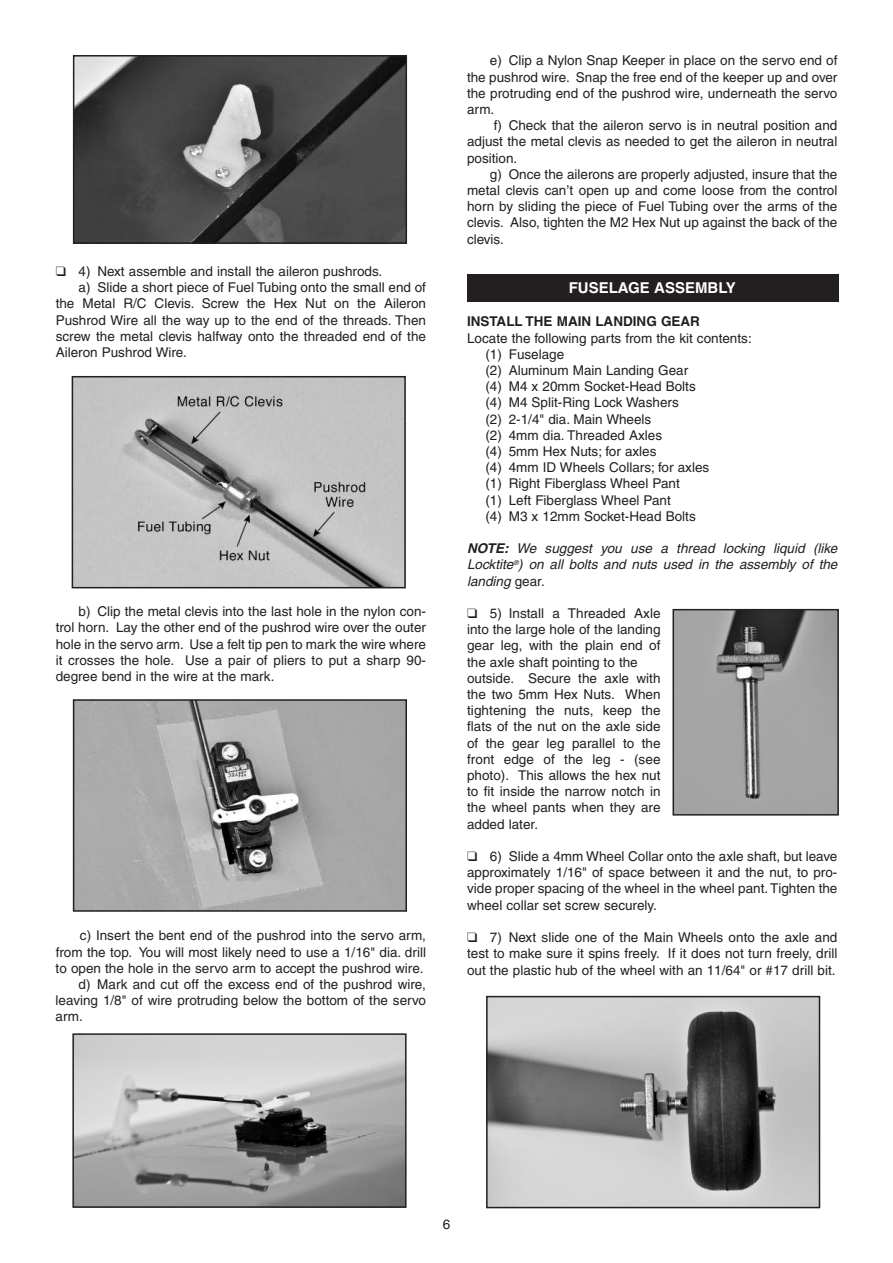
<style>
.page{position:relative;width:893px;height:1263px;background:#fff}
.page>*{position:absolute;margin:0;border:0;box-sizing:border-box;transform-origin:0 0}
.t1{font:700 15px "Helvetica";color:#fff}
.t2{font:13.5px/16.2px "Helvetica";color:#231f20;text-align:justify}
.t3{font:italic 13.5px/16.2px "Helvetica";color:#231f20;text-align:justify}
.t4{font:700 13.5px "Helvetica";color:#231f20}
.s1{font-weight:700}
.s2{font-style:normal}
</style>
<div class="page">
<div style="left:467px;top:274px;width:372px;height:28px;background:#231f20"></div>
<img style="left:76px;top:58px;width:328px;height:183px">
<div style="left:73px;top:55px;width:334px;height:189px;border:2px solid #231f20"></div>
<img style="left:75px;top:379px;width:328px;height:206px">
<div style="left:72px;top:376px;width:334px;height:212px;border:2px solid #231f20"></div>
<img style="left:76px;top:702px;width:328px;height:207px">
<div style="left:73px;top:699px;width:334px;height:213px;border:2px solid #231f20"></div>
<img style="left:75px;top:1036px;width:329px;height:169px">
<div style="left:72px;top:1033px;width:335px;height:175px;border:2px solid #231f20"></div>
<img style="left:675px;top:612px;width:161px;height:200px">
<div style="left:672px;top:609px;width:167px;height:206px;border:2px solid #231f20"></div>
<img style="left:489px;top:999px;width:328px;height:206px">
<div style="left:486px;top:996px;width:334px;height:212px;border:2px solid #231f20"></div>
<p class="t2" style="left:56px;top:264px;width:328px">❑ 4) Next assemble and install the aileron pushrods.</p>
<p class="t2" style="left:79px;top:281px;width:349px">a) Slide a short piece of Fuel Tubing onto the small end of</p>
<p class="t2" style="left:56px;top:297px;width:372px">the Metal R/C Clevis. Screw the Hex Nut on the Aileron</p>
<p class="t2" style="left:56px;top:313px;width:372px">Pushrod Wire all the way up to the end of the threads. Then</p>
<p class="t2" style="left:56px;top:329px;width:372px">screw the metal clevis halfway onto the threaded end of the</p>
<p class="t2" style="left:56px;top:345px;width:133px">Aileron Pushrod Wire.</p>
<p class="t2" style="left:56px;top:605px;width:372px;text-indent:23px">b) Clip the metal clevis into the last hole in the nylon con&shy;trol horn. Lay the other end of the pushrod wire over the outer hole in the servo arm. Use a felt tip pen to mark the wire where it crosses the hole. Use a pair of pliers to put a sharp 90- degree bend in the wire at the mark.</p>
<p class="t2" style="left:80px;top:929px;width:348px">c) Insert the bent end of the pushrod into the servo arm,</p>
<p class="t2" style="left:56px;top:945px;width:372px">from the top. You will most likely need to use a 1/16" dia. drill</p>
<p class="t2" style="left:56px;top:961px;width:369px">to open the hole in the servo arm to accept the pushrod wire.</p>
<p class="t2" style="left:79px;top:977px;width:349px">d) Mark and cut off the excess end of the pushrod wire,</p>
<p class="t2" style="left:56px;top:993px;width:372px">leaving 1/8" of wire protruding below the bottom of the servo</p>
<p class="t2" style="left:56px;top:1010px;width:29px">arm.</p>
<p class="t2" style="left:467px;top:54px;width:372px;text-indent:23px">e) Clip a Nylon Snap Keeper in place on the servo end of the pushrod wire. Snap the free end of the keeper up and over the protruding end of the pushrod wire, underneath the servo arm.</p>
<p class="t2" style="left:467px;top:119px;width:372px;text-indent:27px">f) Check that the aileron servo is in neutral position and adjust the metal clevis as needed to get the aileron in neutral position.</p>
<p class="t2" style="left:467px;top:167px;width:372px;text-indent:23px">g) Once the ailerons are properly adjusted, insure that the metal clevis can’t open up and come loose from the control horn by sliding the piece of Fuel Tubing over the arms of the clevis. Also, tighten the M2 Hex Nut up against the back of the clevis.</p>
<p class="t1" style="left:569px;top:282px;width:169px">FUSELAGE ASSEMBLY</p>
<p class="t4" style="left:467px;top:317px;width:234px">INSTALL THE MAIN LANDING GEAR</p>
<p class="t2" style="left:485px;top:331px;width:268px;text-align:left;text-indent:-18px">Locate the following parts from the kit contents: (1) Fuselage<br>(2) Aluminum Main Landing Gear<br>(4) M4 x 20mm Socket-Head Bolts<br>(4) M4 Split-Ring Lock Washers<br>(2) 2-1/4" dia. Main Wheels<br>(2) 4mm dia. Threaded Axles<br>(4) 5mm Hex Nuts; for axles<br>(4) 4mm ID Wheels Collars; for axles<br>(1) Right Fiberglass Wheel Pant<br>(1) Left Fiberglass Wheel Pant<br>(4) M3 x 12mm Socket-Head Bolts</p>
<p class="t3" style="left:467px;top:542px;width:372px"><span class="s1">NOTE:</span> We suggest you use a thread locking liquid (like Locktite<sup>®</sup>) on all bolts and nuts used in the assembly of the landing <span class="s2">gear.</span></p>
<p class="t2" style="left:467px;top:606px;width:195px;text-align:left">❑ 5) Install a Threaded Axle into the large hole of the landing gear leg, with the plain end of the axle shaft pointing to the outside. Secure the axle with the two 5mm Hex Nuts. When tightening the nuts, keep the flats of the nut on the axle side of the gear leg parallel to the front edge of the leg - (see photo). This allows the hex nut to fit inside the narrow notch in the wheel pants when they are added later.</p>
<p class="t2" style="left:467px;top:849px;width:372px">❑ 6) Slide a 4mm Wheel Collar onto the axle shaft, but leave approximately 1/16" of space between it and the nut, to pro&shy;vide proper spacing of the wheel in the wheel pant.Tighten the wheel collar set screw securely.</p>
<p class="t2" style="left:467px;top:930px;width:372px">❑ 7) Next slide one of the Main Wheels onto the axle and test to make sure it spins freely. If it does not turn freely, drill out the plastic hub of the wheel with an 11/64" or #17 drill bit.</p>
<p class="t2" style="left:443px;top:1217px;width:9px">6</p>
</div>
